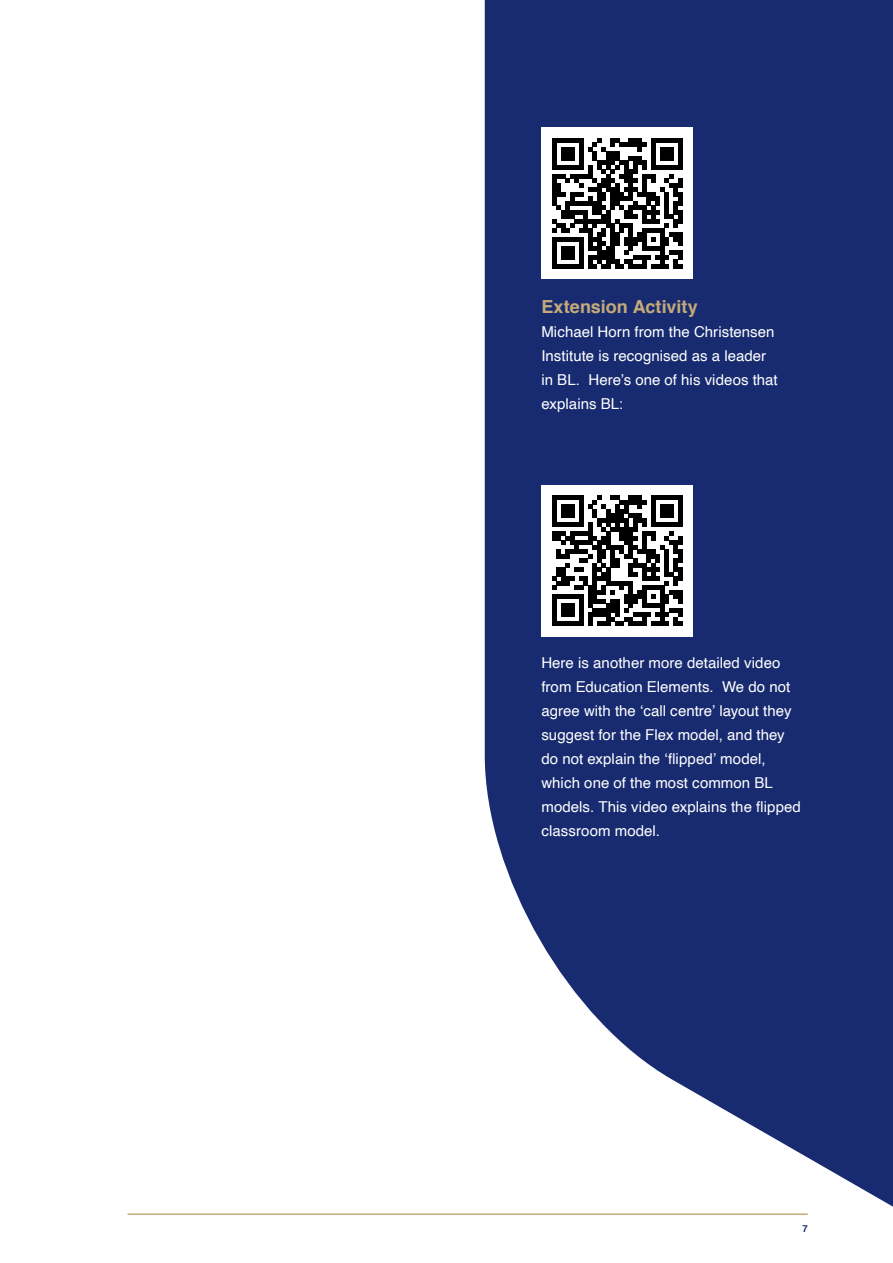
<style>
.page{position:relative;width:893px;height:1263px;background:#fff}
.page>*{position:absolute;margin:0;border:0;box-sizing:border-box;transform-origin:0 0}
.t1{font:700 18px "Helvetica";letter-spacing:-.005em;color:#c4ab79}
.t2{font:15px/24px "Helvetica";letter-spacing:.005em;color:#fff}
.t3{font:700 9.6px "Helvetica";color:#182b70}
</style>
<div class="page">
<svg style="left:485px;top:0;width:408px;height:1207px;background:#354682"></svg>
<div style="left:541px;top:128px;width:152px;height:151px;background:#fff"></div>
<div style="left:541px;top:485px;width:152px;height:151px;background:#fff"></div>
<svg style="left:552px;top:138px;width:130px;height:131px"></svg>
<svg style="left:552px;top:495px;width:130px;height:131px"></svg>
<hr style="left:128px;top:1213px;width:680px;height:2px;background:#c4ab79">
<p class="t1" style="left:541px;top:292px;width:158px">Extension Activity</p>
<p class="t2" style="left:541px;top:320px;width:238px">Michael Horn from the Christensen<br>Institute is recognised as a leader in BL. Here’s one of his videos that explains BL:</p>
<p class="t2" style="left:541px;top:651px;width:261px">Here is another more detailed video from Education Elements. We do not agree with the ‘call centre’ layout they suggest for the Flex model, and they do not explain the ‘flipped’ model, which one of the most common BL models. This video explains the flipped classroom model.</p>
<p class="t3" style="left:802px;top:1221px;width:7px">7</p>
</div>
